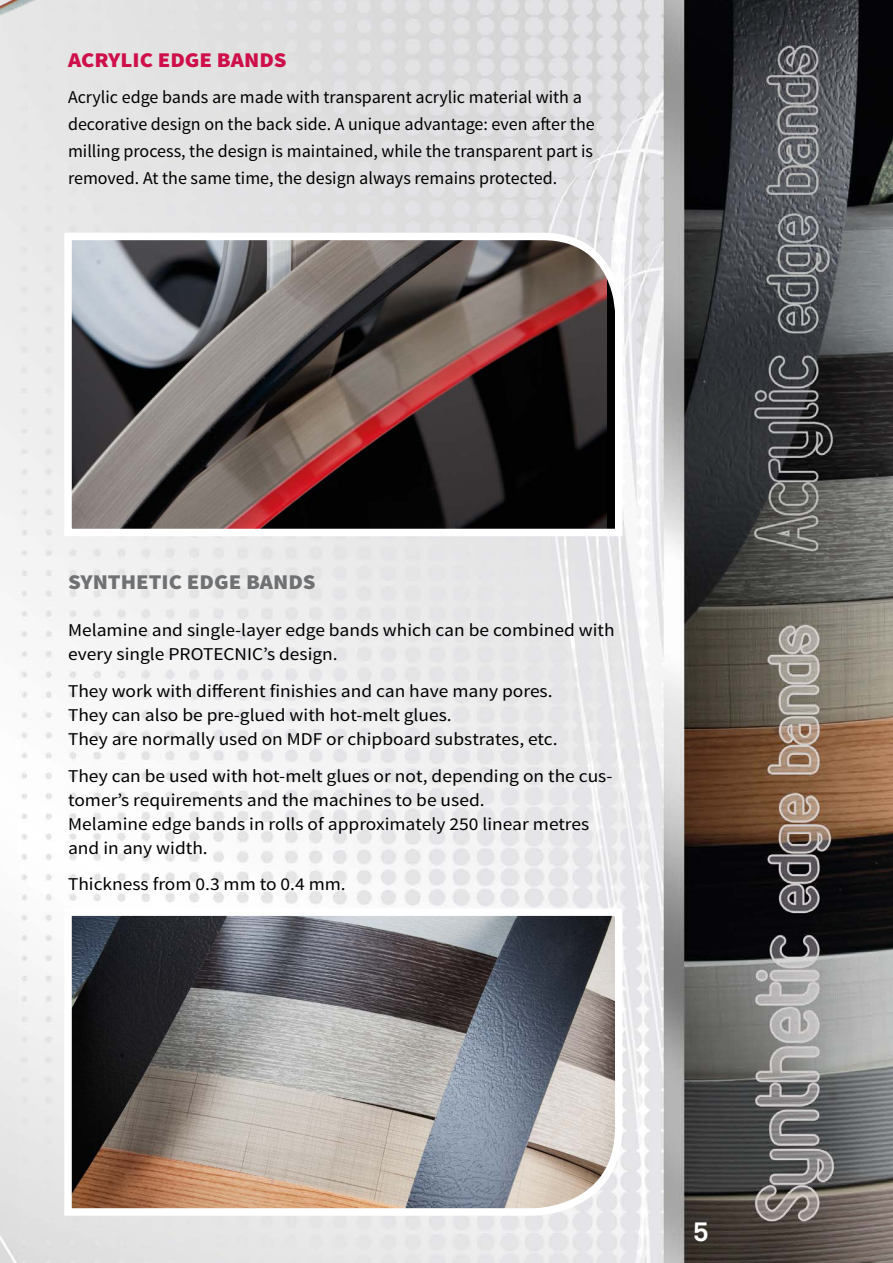
<style>
.page{position:relative;width:893px;height:1263px;background:#fff}
.page>*{position:absolute;margin:0;border:0;box-sizing:border-box;transform-origin:0 0}
.t1{font:700 27px "Akkurat";color:#fff}
.t2{font:900 21px "Source Sans Pro";color:#707173;scale:1.08 1}
.t3{font:900 21px "Source Sans Pro";color:#ce0f49;scale:1.08 1}
.t4{font:18px/24px "Source Sans Pro";color:#000;scale:1.08 1}
.t5{font:18px/27px "Source Sans Pro";color:#000}
</style>
<div class="page">
<img style="left:0;top:0;width:893px;height:1263px">
<div style="left:0;top:0;width:306px;height:111px;background:#e3e3e3"></div>
<img style="left:61px;top:905px;width:565px;height:314px">
<svg style="left:61px;top:229px;width:565px;height:311px;background:#6a5f5f"></svg>
<img style="left:0;top:807px;width:17px;height:456px">
<p class="t3" style="left:68px;top:46px;width:204px">ACRYLIC EDGE BANDS</p>
<p class="t5" style="left:68px;top:84px;width:528px">Acrylic edge bands are made with transparent acrylic material with a decorative design on the back side. A unique advantage: even after the milling process, the design is maintained, while the transparent part is removed. At the same time, the design always remains protected.</p>
<p class="t2" style="left:68px;top:568px;width:231px">SYNTHETIC EDGE BANDS</p>
<p class="t4" style="left:68px;top:618px;width:508px">Melamine and single-layer edge bands which can be combined with every single PROTECNIC’s design.</p>
<p class="t4" style="left:68px;top:679px;width:455px">They work with different finishies and can have many pores.<br>They can also be pre-glued with hot-melt glues.<br>They are normally used on MDF or chipboard substrates, etc.</p>
<p class="t4" style="left:68px;top:764px;width:506px">They can be used with hot-melt glues or not, depending on the cus&shy;tomer’s requirements and the machines to be used.<br>Melamine edge bands in rolls of approximately 250 linear metres and in any width.</p>
<p class="t4" style="left:68px;top:873px;width:259px">Thickness from 0.3 mm to 0.4 mm.</p>
<h1 class="t1" style="left:693px;top:1214px;width:17px">5</h1>
</div>
